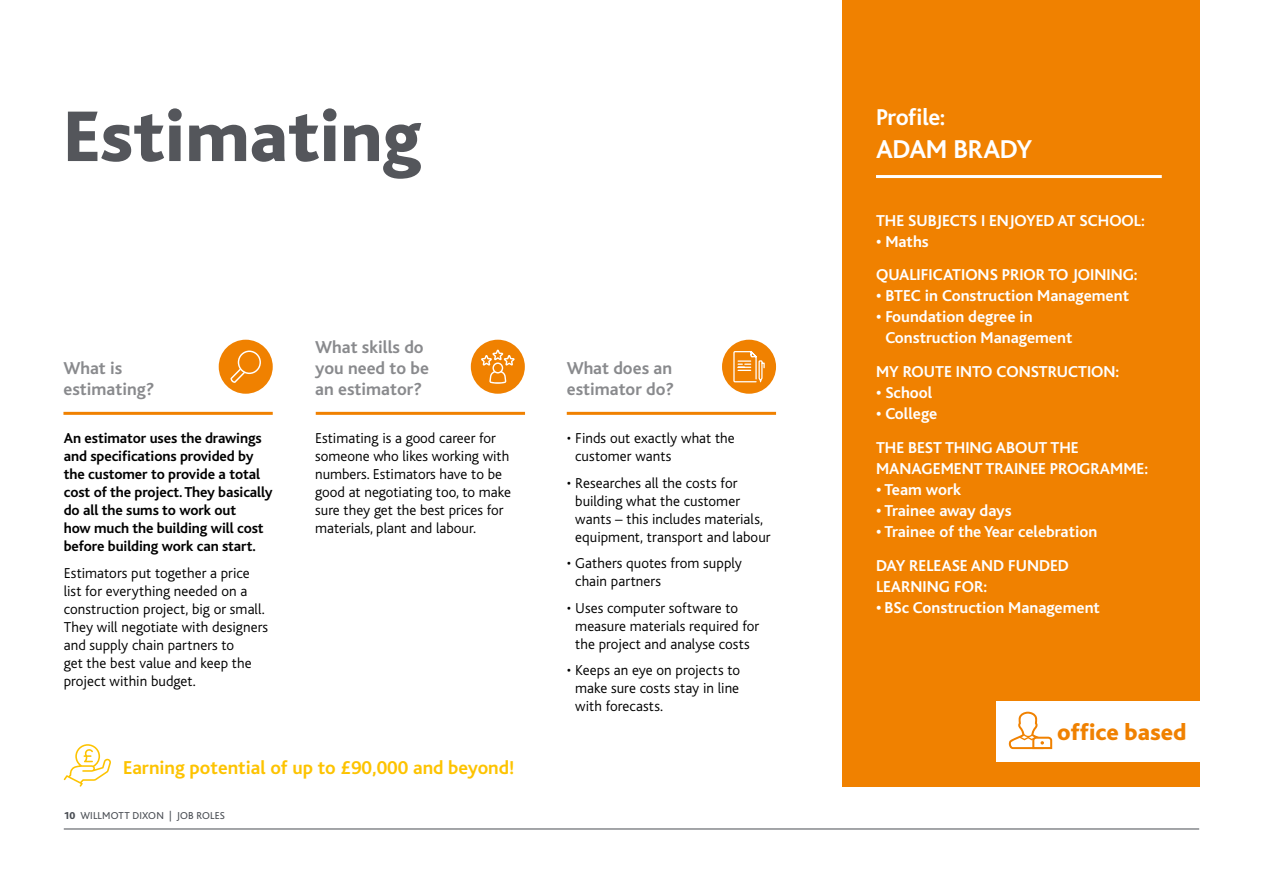
<style>
.page{position:relative;width:1263px;height:893px;background:#fff}
.page>*{position:absolute;margin:0;border:0;box-sizing:border-box;transform-origin:0 0}
.t1{font:800 75px "Bliss";color:#54565b}
.t2{font:700 27px "Bliss";letter-spacing:-.015em;color:#fff}
.t3{font:800 24px "Bliss";color:#f08100}
.t4{font:700 24px "Bliss";letter-spacing:-.02em;color:#fff}
.t5{font:700 19.5px "Bliss";color:#fdc300}
.t6{font:700 18px/21px "Bliss";color:#898a8d}
.t7{font:700 16.5px/33.8px "Bliss";color:#fff}
.t8{font:300 15px/18px "Bliss";color:#000}
.t9{font:700 15px/18px "Bliss";letter-spacing:-.005em;color:#000}
.t10{font:10.5px "Bliss";letter-spacing:.02em;color:#494d53}
.s1{font-weight:800}
</style>
<div class="page">
<div style="left:842px;top:0;width:357px;height:787px;background:#f08100"></div>
<hr style="left:876px;top:175px;width:286px;height:3px;background:#fff">
<hr style="left:63px;top:412px;width:210px;height:3px;background:#f08100">
<hr style="left:316px;top:412px;width:209px;height:3px;background:#f08100">
<hr style="left:567px;top:412px;width:209px;height:3px;background:#f08100">
<hr style="left:64px;top:829px;width:1135px;height:1px;background:#494d53">
<div style="left:219px;top:340px;width:54px;height:54px;background:#f08100;border-radius:50%"></div>
<svg style="left:230px;top:351px;width:31px;height:32px"></svg>
<div style="left:471px;top:340px;width:54px;height:54px;background:#f08100;border-radius:50%"></div>
<svg style="left:481px;top:350px;width:34px;height:34px"></svg>
<div style="left:722px;top:340px;width:54px;height:54px;background:#f08100;border-radius:50%"></div>
<svg style="left:733px;top:351px;width:32px;height:32px"></svg>
<svg style="left:64px;top:744px;width:47px;height:43px"></svg>
<div style="left:996px;top:702px;width:206px;height:60px;background:#fff"></div>
<svg style="left:1008px;top:712px;width:45px;height:38px"></svg>
<h1 class="t1" style="left:64px;top:98px;width:359px">Estimating</h1>
<p class="t6" style="left:63px;top:358px;width:92px">What is estimating?</p>
<p class="t6" style="left:315px;top:337px;width:115px">What skills do you need to be an estimator?</p>
<p class="t6" style="left:567px;top:358px;width:109px">What does an estimator do?</p>
<p class="t9" style="left:64px;top:430px;width:210px">An estimator uses the drawings and specifications provided by the customer to provide a total cost of the project. They basically do all the sums to work out<br>how much the building will cost before building work can start.</p>
<p class="t8" style="left:64px;top:564px;width:206px">Estimators put together a price list for everything needed on a construction project, big or small.<br>They will negotiate with designers and supply chain partners to<br>get the best value and keep the project within budget.</p>
<p class="t8" style="left:315px;top:430px;width:197px">Estimating is a good career for someone who likes working with numbers. Estimators have to be good at negotiating too, to make sure they get the best prices for materials, plant and labour.</p>
<p class="t8" style="left:575px;top:430px;width:161px;text-indent:-9px">• Finds out exactly what the customer wants</p>
<p class="t8" style="left:575px;top:474px;width:197px;text-indent:-9px">• Researches all the costs for building what the customer wants – this includes materials, equipment, transport and labour</p>
<p class="t8" style="left:575px;top:555px;width:168px;text-indent:-9px">• Gathers quotes from supply chain partners</p>
<p class="t8" style="left:575px;top:599px;width:185px;text-indent:-9px">• Uses computer software to measure materials required for the project and analyse costs</p>
<p class="t8" style="left:575px;top:662px;width:166px;text-align:justify;text-indent:-9px">• Keeps an eye on projects to make sure costs stay in line with forecasts.</p>
<h3 class="t5" style="left:123px;top:757px;width:393px">Earning potential of up to £90,000 and beyond!</h3>
<p class="t10" style="left:64px;top:810px;width:163px"><span class="s1">10</span> WILLMOTT DIXON | JOB ROLES</p>
<h3 class="t4" style="left:876px;top:104px;width:71px">Profile:</h3>
<h2 class="t2" style="left:876px;top:135px;width:158px">ADAM BRADY</h2>
<p class="t7" style="left:876px;top:204px;width:270px">THE SUBJECTS I ENJOYED AT SCHOOL:</p>
<p class="t7" style="left:876px;top:225px;width:263px">• Maths<br>QUALIFICATIONS PRIOR TO JOINING:</p>
<p class="t7" style="left:876px;top:279px;width:255px">• BTEC in Construction Management</p>
<p class="t7" style="left:885px;top:307px;width:189px;line-height:21px;text-indent:-9px">• Foundation degree in<br>Construction Management</p>
<p class="t7" style="left:876px;top:355px;width:245px">MY ROUTE INTO CONSTRUCTION:</p>
<p class="t7" style="left:876px;top:376px;width:58px">• School</p>
<p class="t7" style="left:876px;top:397px;width:204px">• College<br>THE BEST THING ABOUT THE</p>
<p class="t7" style="left:876px;top:452px;width:274px">MANAGEMENT TRAINEE PROGRAMME:</p>
<p class="t7" style="left:876px;top:473px;width:87px">• Team work</p>
<p class="t7" style="left:876px;top:494px;width:137px">• Trainee away days</p>
<p class="t7" style="left:876px;top:515px;width:223px">• Trainee of the Year celebration<br>DAY RELEASE AND FUNDED</p>
<p class="t7" style="left:876px;top:570px;width:113px">LEARNING FOR:</p>
<p class="t7" style="left:876px;top:591px;width:225px">• BSc Construction Management</p>
<h3 class="t3" style="left:1057px;top:719px;width:131px">office based</h3>
</div>
